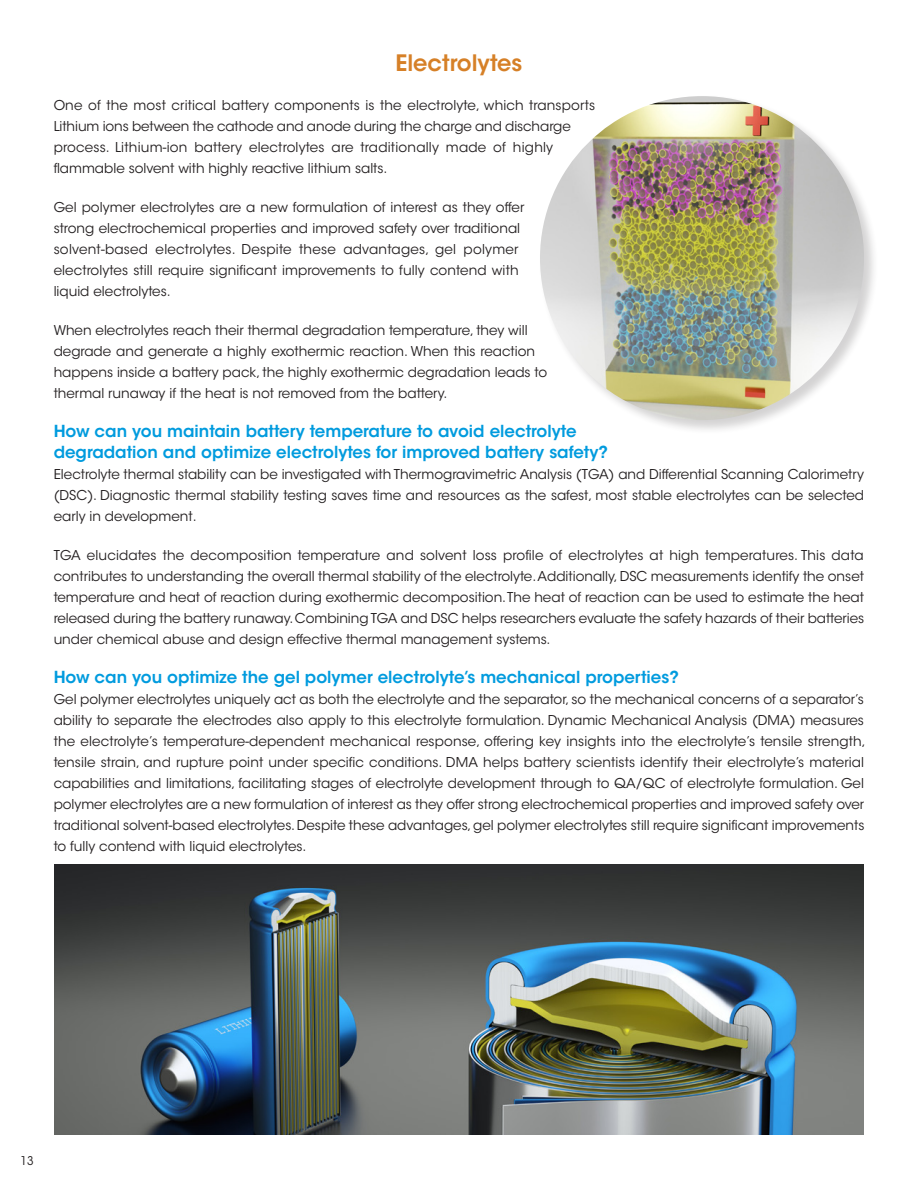
<style>
.page{position:relative;width:918px;height:1188px;background:#fff}
.page>*{position:absolute;margin:0;border:0;box-sizing:border-box;transform-origin:0 0}
.body{font:600 22.5px "ITC Avant Garde Std";color:#d68027}
.subheads{font:600 16.5px/21px "ITC Avant Garde Std";color:#009bde}
.body-2{font:13.5px/21px "ITC Avant Garde Std";color:#231f20}
.t1{font:12px "ITC Avant Garde Std";color:#231f20;scale:.95 1}
</style>
<div class="page">
<div style="left:538px;top:95px;width:341px;height:340px;background:#231f20;opacity:.2"></div>
<img style="left:540px;top:96px;width:324px;height:324px;border-radius:162px">
<img style="left:54px;top:864px;width:810px;height:270px">
<p class="body" style="left:395px;top:48px;width:128px">Electrolytes</p>
<p class="body-2" style="left:54px;top:94px;width:543px">One of the most critical battery components is the electrolyte, which transports Lithium ions between the cathode and anode during the charge and discharge process. Lithium-ion battery electrolytes are traditionally made of highly flammable solvent with highly reactive lithium salts.</p>
<p class="body-2" style="left:54px;top:197px;width:472px">Gel polymer electrolytes are a new formulation of interest as they offer strong electrochemical properties and improved safety over traditional solvent-based electrolytes. Despite these advantages, gel polymer electrolytes still require significant improvements to fully contend with liquid electrolytes.</p>
<p class="body-2" style="left:54px;top:320px;width:495px">When electrolytes reach their thermal degradation temperature, they will degrade and generate a highly exothermic reaction. When this reaction happens inside a battery pack, the highly exothermic degradation leads to thermal runaway if the heat is not removed from the battery.</p>
<p class="subheads" style="left:54px;top:420px;width:556px">How can you maintain battery temperature to avoid electrolyte degradation and optimize electrolytes for improved battery safety?</p>
<p class="body-2" style="left:54px;top:464px;width:812px;text-align:justify">Electrolyte thermal stability can be investigated with Thermogravimetric Analysis (TGA) and Differential Scanning Calorimetry (DSC). Diagnostic thermal stability testing saves time and resources as the safest, most stable electrolytes can be selected early in development.</p>
<p class="body-2" style="left:54px;top:545px;width:812px;text-align:justify">TGA elucidates the decomposition temperature and solvent loss profile of electrolytes at high temperatures. This data contributes to understanding the overall thermal stability of the electrolyte. Additionally, DSC measurements identify the onset temperature and heat of reaction during exothermic decomposition. The heat of reaction can be used to estimate the heat released during the battery runaway. Combining TGA and DSC helps researchers evaluate the safety hazards of their batteries under chemical abuse and design effective thermal management systems.</p>
<p class="subheads" style="left:54px;top:666px;width:627px">How can you optimize the gel polymer electrolyte’s mechanical properties?</p>
<p class="body-2" style="left:54px;top:689px;width:814px">Gel polymer electrolytes uniquely act as both the electrolyte and the separator, so the mechanical concerns of a separator’s ability to separate the electrodes also apply to this electrolyte formulation. Dynamic Mechanical Analysis (DMA) measures the electrolyte’s temperature-dependent mechanical response, offering key insights into the electrolyte’s tensile strength, tensile strain, and rupture point under specific conditions. DMA helps battery scientists identify their electrolyte’s material capabilities and limitations, facilitating stages of electrolyte development through to QA/QC of electrolyte formulation. Gel polymer electrolytes are a new formulation of interest as they offer strong electrochemical properties and improved safety over traditional solvent-based electrolytes. Despite these advantages, gel polymer electrolytes still require significant improvements to fully contend with liquid electrolytes.</p>
<p class="t1" style="left:20px;top:1154px;width:15px">13</p>
</div>
